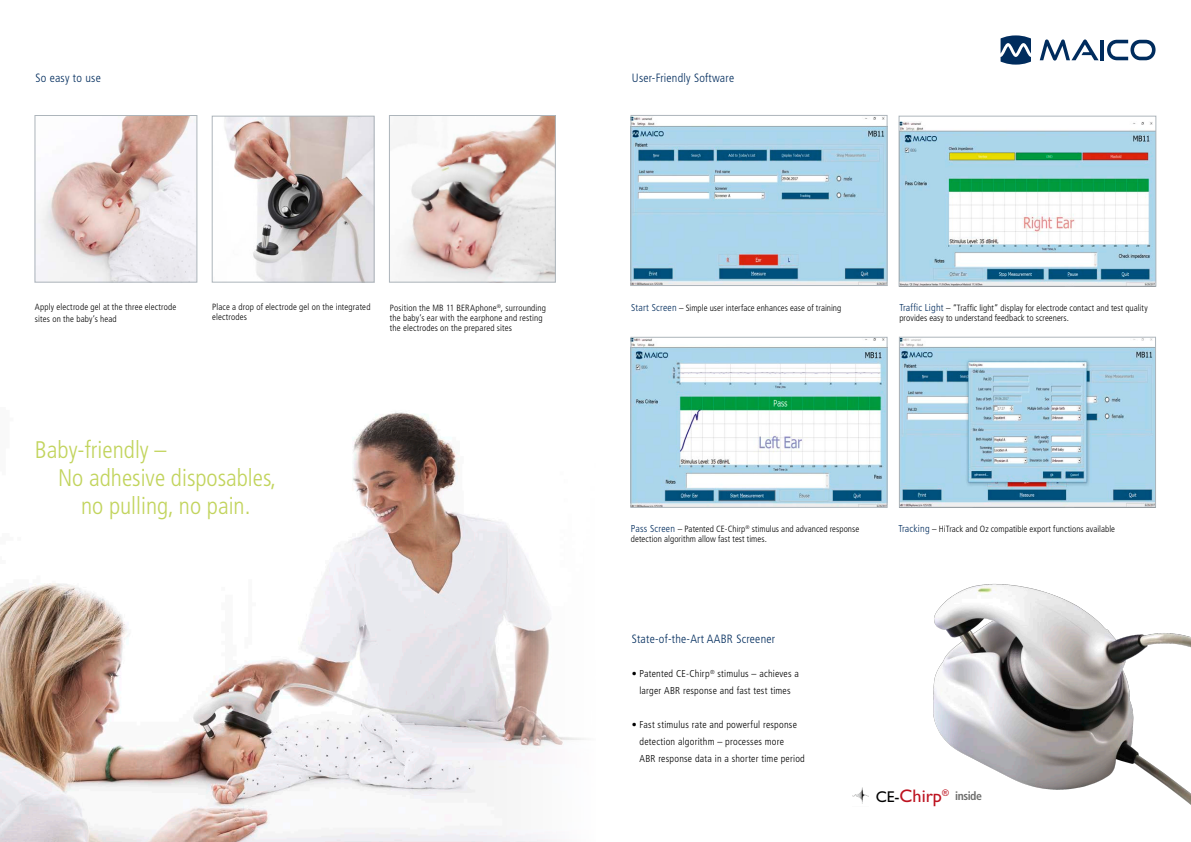
<style>
.page{position:relative;width:1191px;height:842px;background:#fff}
.page>*{position:absolute;margin:0;border:0;box-sizing:border-box;transform-origin:0 0}
.t1{font:300 condensed 24px "Frutiger LT";color:#c2d45d}
.t2{font:300 condensed 12px "Frutiger LT Std";letter-spacing:.02em;color:#002c5d}
.t3{font:700 condensed 11.7px "Frutiger LT";letter-spacing:-.04em;color:#6f6f6e}
.t4{font:300 condensed 10px/17px "Frutiger LT Std";letter-spacing:.02em;color:#000;text-align:center}
.t5{font:300 condensed 9px/10px "Frutiger LT";letter-spacing:.01em;color:#000}
.t6{font:300 condensed 9px/12px "Frutiger LT Std";letter-spacing:.02em;color:#000}
.s1{font-family:"Frutiger LT Std";font-size:10px;color:#002c5d}
.s2{font-family:"Gill Sans";font-weight:400;font-stretch:normal;font-size:15.6px;color:#000}
.s3{font-family:"Gill Sans";font-weight:400;font-stretch:normal;font-size:18.2px;color:#bd1320}
</style>
<div class="page">
<img style="left:0;top:412px;width:586px;height:430px">
<svg style="left:1039px;top:39px;width:59px;height:22px"></svg>
<hr style="left:1100px;top:40px;width:3px;height:20px;background:#002c5d">
<svg style="left:1107px;top:40px;width:48px;height:20px"></svg>
<svg style="left:1000px;top:35px;width:31px;height:30px"></svg>
<img style="left:224px;top:118px;width:148px;height:162px">
<div style="left:212px;top:116px;width:162px;height:166px;border:1px solid #adb5bb"></div>
<img style="left:391px;top:117px;width:162px;height:163px">
<div style="left:389px;top:115px;width:166px;height:167px;border:1px solid #adb5bb"></div>
<img style="left:37px;top:117px;width:158px;height:163px">
<div style="left:35px;top:115px;width:162px;height:167px;border:1px solid #adb5bb"></div>
<img style="left:632px;top:117px;width:253px;height:167px">
<div style="left:630px;top:115px;width:257px;height:171px;border:1px solid #adb5bb"></div>
<img style="left:632px;top:339px;width:253px;height:167px">
<div style="left:630px;top:337px;width:257px;height:171px;border:1px solid #adb5bb"></div>
<img style="left:900px;top:121px;width:254px;height:164px">
<div style="left:898px;top:116px;width:258px;height:171px;border:1px solid #adb5bb"></div>
<img style="left:901px;top:339px;width:252px;height:167px">
<div style="left:899px;top:337px;width:256px;height:171px;border:1px solid #adb5bb"></div>
<img style="left:852px;top:787px;width:17px;height:17px">
<img style="left:933px;top:584px;width:258px;height:221px">
<h2 class="t2" style="left:35px;top:71px;width:67px">So easy to use</h2>
<h2 class="t2" style="left:632px;top:71px;width:104px">User-Friendly Software</h2>
<p class="t6" style="left:35px;top:301px;width:143px">Apply electrode gel at the three electrode sites on the baby’s head</p>
<p class="t5" style="left:212px;top:302px;width:160px">Place a drop of electrode gel on the integrated electrodes</p>
<p class="t5" style="left:390px;top:303px;width:158px">Position the MB 11 BERAphone<sup>®</sup>, surrounding the baby’s ear with the earphone and resting the electrodes on the prepared sites</p>
<h1 class="t1" style="left:35px;top:436px;width:133px">Baby-friendly –</h1>
<h1 class="t1" style="left:58px;top:464px;width:220px">No adhesive disposables,</h1>
<h1 class="t1" style="left:81px;top:492px;width:171px">no pulling, no pain.</h1>
<p class="t5" style="left:631px;top:303px;width:212px"><span class="s1">Start Screen</span> – Simple user interface enhances ease of training</p>
<p class="t5" style="left:899px;top:303px;width:250px"><span class="s1">Traffic Light</span> – “Traffic light” display for electrode contact and test quality provides easy to understand feedback to screeners.</p>
<p class="t5" style="left:631px;top:524px;width:230px"><span class="s1">Pass Screen</span> – Patented CE-Chirp<sup>®</sup> stimulus and advanced response detection algorithm allow fast test times.</p>
<p class="t5" style="left:898px;top:524px;width:218px"><span class="s1">Tracking</span> – HiTrack and Oz compatible export functions available</p>
<h2 class="t2" style="left:631px;top:632px;width:145px">State-of-the-Art AABR Screener</h2>
<p class="t4" style="left:631px;top:665px;width:169px">• Patented CE-Chirp<sup>®</sup> stimulus – achieves a larger ABR response and fast test times</p>
<p class="t4" style="left:639px;top:716px;width:167px;text-align:left;text-indent:-8px">• Fast stimulus rate and powerful response detection algorithm – processes more<br>ABR response data in a shorter time period</p>
<p class="t3" style="left:875px;top:789px;width:108px"><span class="s2">CE-</span><span class="s3">Chirp</span><sup>®</sup> inside</p>
</div>
